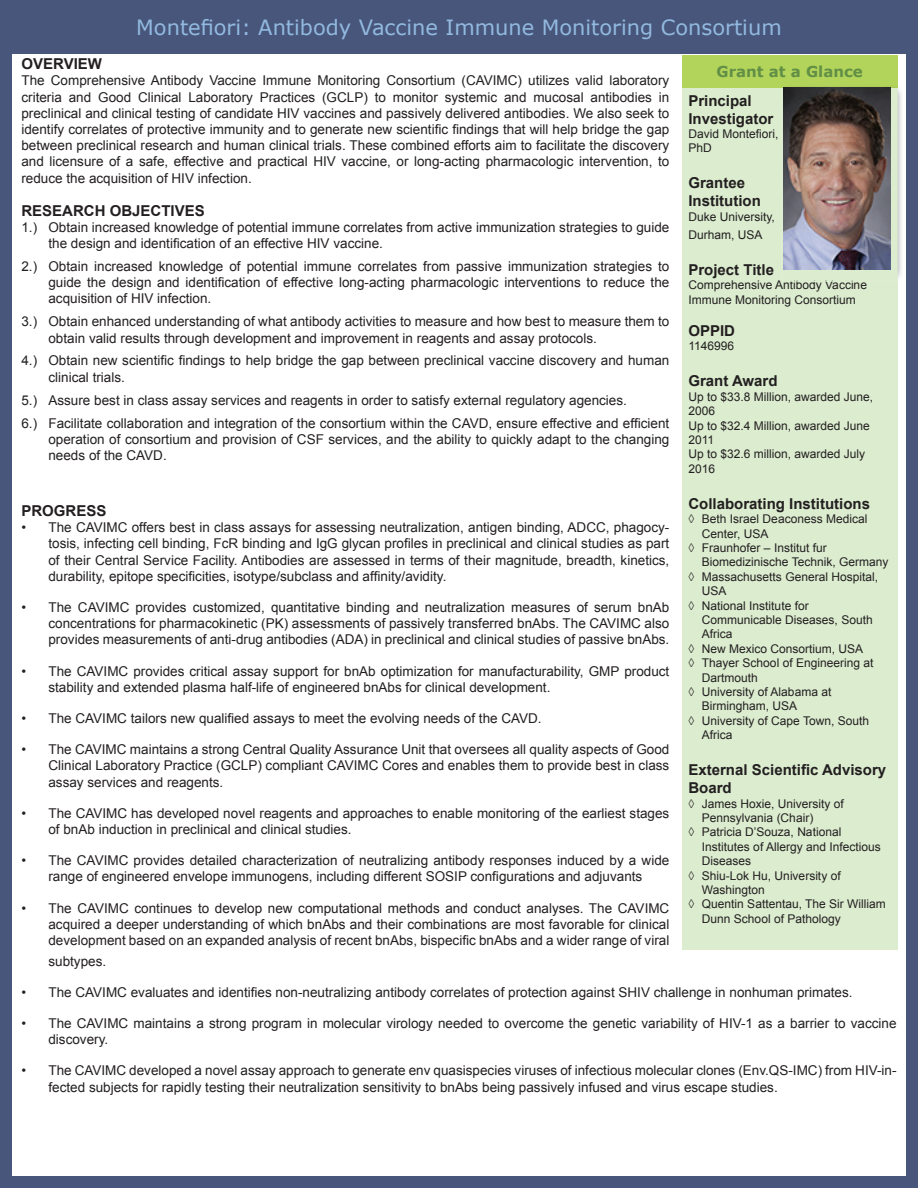
<style>
.page{position:relative;width:918px;height:1188px;background:#fff}
.page>*{position:absolute;margin:0;border:0;box-sizing:border-box;transform-origin:0 0}
.t1{font:21px "Verdana";color:#92b9df}
.t2{font:700 15px/18px "Arial";color:#231f20}
.t3{font:700 15px "Verdana";color:#628f46}
.t4{font:13.5px/16.2px "Arial";color:#231f20}
.t5{font:12px/14.4px "Arial";color:#231f20}
</style>
<div class="page">
<div style="left:0;top:0;width:918px;height:54px;background:#48567b"></div>
<div style="left:0;top:0;width:918px;height:1188px;border:12px solid #48567b"></div>
<div style="left:682px;top:88px;width:216px;height:861px;background:#dbeccf"></div>
<div style="left:682px;top:55px;width:216px;height:32px;background:#b2d45b"></div>
<img style="left:898px;top:89px;width:4px;height:189px">
<img style="left:781px;top:87px;width:117px;height:195px">
<img style="left:781px;top:280px;width:86px;height:2px">
<img style="left:784px;top:87px;width:107px;height:183px">
<h1 class="t1" style="left:136px;top:14px;width:647px">Montefiori: Antibody Vaccine Immune Monitoring Consortium</h1>
<p class="t2" style="left:21px;top:55px;width:82px">OVERVIEW</p>
<p class="t4" style="left:21px;top:73px;width:649px;text-align:justify">The Comprehensive Antibody Vaccine Immune Monitoring Consortium (CAVIMC) utilizes valid laboratory criteria and Good Clinical Laboratory Practices (GCLP) to monitor systemic and mucosal antibodies in preclinical and clinical testing of candidate HIV vaccines and passively delivered antibodies. We also seek to identify correlates of protective immunity and to generate new scientific findings that will help bridge the gap between preclinical research and human clinical trials. These combined efforts aim to facilitate the discovery and licensure of a safe, effective and practical HIV vaccine, or long-acting pharmacologic intervention, to reduce the acquisition of HIV infection.</p>
<p class="t2" style="left:21px;top:202px;width:185px">RESEARCH OBJECTIVES</p>
<p class="t4" style="left:48px;top:219px;width:622px;text-indent:-27px">1.) Obtain increased knowledge of potential immune correlates from active immunization strategies to guide the design and identification of an effective HIV vaccine.</p>
<p class="t4" style="left:48px;top:258px;width:622px;text-align:justify;text-indent:-27px">2.) Obtain increased knowledge of potential immune correlates from passive immunization strategies to guide the design and identification of effective long-acting pharmacologic interventions to reduce the acquisition of HIV infection.</p>
<p class="t4" style="left:48px;top:314px;width:622px;text-indent:-27px">3.) Obtain enhanced understanding of what antibody activities to measure and how best to measure them to obtain valid results through development and improvement in reagents and assay protocols.</p>
<p class="t4" style="left:48px;top:353px;width:622px;text-indent:-27px">4.) Obtain new scientific findings to help bridge the gap between preclinical vaccine discovery and human clinical trials.</p>
<p class="t4" style="left:21px;top:389px;width:649px;line-height:23px">5.) Assure best in class assay services and reagents in order to satisfy external regulatory agencies.<br>6.) Facilitate collaboration and integration of the consortium within the CAVD, ensure effective and efficient</p>
<p class="t4" style="left:48px;top:431px;width:622px">operation of consortium and provision of CSF services, and the ability to quickly adapt to the changing needs of the CAVD.</p>
<p class="t3" style="left:717px;top:62px;width:148px">Grant at a Glance</p>
<p class="t2" style="left:688px;top:92px;width:87px">Principal<br>Investigator</p>
<p class="t5" style="left:688px;top:127px;width:92px">David Montefiori,<br>PhD</p>
<p class="t2" style="left:688px;top:175px;width:74px">Grantee<br>Institution</p>
<p class="t5" style="left:688px;top:208px;width:88px;line-height:18px">Duke University,<br>Durham, USA</p>
<p class="t2" style="left:688px;top:261px;width:87px">Project Title</p>
<p class="t5" style="left:688px;top:278px;width:180px">Comprehensive Antibody Vaccine<br>Immune Monitoring Consortium</p>
<p class="t2" style="left:688px;top:322px;width:48px">OPPID</p>
<p class="t5" style="left:688px;top:339px;width:47px">1146996</p>
<p class="t2" style="left:688px;top:373px;width:91px">Grant Award</p>
<p class="t5" style="left:688px;top:389px;width:186px">Up to $33.8 Million, awarded June,<br>2006<br>Up to $32.4 Million, awarded June<br>2011<br>Up to $32.6 million , awarded July<br>2016</p>
<p class="t2" style="left:688px;top:495px;width:183px">Collaborating Institutions</p>
<p class="t5" style="left:688px;top:512px;width:180px">◊ Beth Israel Deaconess Medical</p>
<p class="t5" style="left:702px;top:526px;width:68px">Center, USA</p>
<p class="t5" style="left:688px;top:541px;width:140px">◊ Fraunhofer – Institut fur</p>
<p class="t5" style="left:702px;top:555px;width:188px">Biomedizinische Technik, Germany</p>
<p class="t5" style="left:688px;top:569px;width:191px">◊ Massachusetts General Hospital,</p>
<p class="t5" style="left:702px;top:584px;width:26px">USA</p>
<p class="t5" style="left:688px;top:598px;width:122px">◊ National Institute for</p>
<p class="t5" style="left:702px;top:613px;width:172px">Communicable Diseases, South</p>
<p class="t5" style="left:702px;top:627px;width:32px">Africa</p>
<p class="t5" style="left:688px;top:641px;width:176px">◊ New Mexico Consortium, USA</p>
<p class="t5" style="left:688px;top:656px;width:186px">◊ Thayer School of Engineering at</p>
<p class="t5" style="left:702px;top:670px;width:58px">Dartmouth</p>
<p class="t5" style="left:688px;top:685px;width:144px">◊ University of Alabama at</p>
<p class="t5" style="left:702px;top:699px;width:97px">Birmingham, USA</p>
<p class="t5" style="left:688px;top:713px;width:182px">◊ University of Cape Town, South</p>
<p class="t5" style="left:702px;top:728px;width:32px">Africa</p>
<p class="t2" style="left:688px;top:761px;width:199px">External Scientific Advisory<br>Board</p>
<p class="t5" style="left:688px;top:796px;width:157px">◊ James Hoxie, University of</p>
<p class="t5" style="left:702px;top:811px;width:113px">Pennsylvania (Chair)</p>
<p class="t5" style="left:688px;top:825px;width:154px">◊ Patricia D’Souza, National</p>
<p class="t5" style="left:702px;top:839px;width:180px">Institutes of Allergy and Infectious</p>
<p class="t5" style="left:702px;top:854px;width:51px">Diseases</p>
<p class="t5" style="left:688px;top:868px;width:154px">◊ Shiu-Lok Hu, University of</p>
<p class="t5" style="left:702px;top:883px;width:64px">Washington</p>
<p class="t5" style="left:688px;top:897px;width:199px">◊ Quentin Sattentau, The Sir William</p>
<p class="t5" style="left:702px;top:911px;width:140px">Dunn School of Pathology</p>
<p class="t2" style="left:21px;top:502px;width:87px">PROGRESS</p>
<p class="t4" style="left:48px;top:519px;width:622px;text-align:justify;text-indent:-27px">• The CAVIMC offers best in class assays for assessing neutralization, antigen binding, ADCC, phagocy&shy;tosis, infecting cell binding, FcR binding and IgG glycan profiles in preclinical and clinical studies as part of their Central Service Facility. Antibodies are assessed in terms of their magnitude, breadth, kinetics, durability, epitope specificities, isotype/subclass and affinity/avidity.</p>
<p class="t4" style="left:48px;top:599px;width:622px;text-align:justify;text-indent:-27px">• The CAVIMC provides customized, quantitative binding and neutralization measures of serum bnAb concentrations for pharmacokinetic (PK) assessments of passively transferred bnAbs. The CAVIMC also provides measurements of anti-drug antibodies (ADA) in preclinical and clinical studies of passive bnAbs.</p>
<p class="t4" style="left:48px;top:663px;width:622px;text-indent:-27px">• The CAVIMC provides critical assay support for bnAb optimization for manufacturability, GMP product stability and extended plasma half-life of engineered bnAbs for clinical development.</p>
<p class="t4" style="left:21px;top:710px;width:522px">• The CAVIMC tailors new qualified assays to meet the evolving needs of the CAVD.</p>
<p class="t4" style="left:48px;top:741px;width:622px;text-align:justify;text-indent:-27px">• The CAVIMC maintains a strong Central Quality Assurance Unit that oversees all quality aspects of Good Clinical Laboratory Practice (GCLP) compliant CAVIMC Cores and enables them to provide best in class assay services and reagents.</p>
<p class="t4" style="left:48px;top:805px;width:622px;text-indent:-27px">• The CAVIMC has developed novel reagents and approaches to enable monitoring of the earliest stages of bnAb induction in preclinical and clinical studies.</p>
<p class="t4" style="left:21px;top:852px;width:649px;text-align:center">• The CAVIMC provides detailed characterization of neutralizing antibody responses induced by a wide range of engineered envelope immunogens, including different SOSIP configurations and adjuvants</p>
<p class="t4" style="left:48px;top:900px;width:622px;text-align:justify;text-indent:-27px">• The CAVIMC continues to develop new computational methods and conduct analyses. The CAVIMC acquired a deeper understanding of which bnAbs and their combinations are most favorable for clinical development based on an expanded analysis of recent bnAbs, bispecific bnAbs and a wider range of viral</p>
<p class="t4" style="left:48px;top:953px;width:59px">subtypes.</p>
<p class="t4" style="left:21px;top:984px;width:833px">• The CAVIMC evaluates and identifies non-neutralizing antibody correlates of protection against SHIV challenge in nonhuman primates.</p>
<p class="t4" style="left:48px;top:1015px;width:850px;text-indent:-27px">• The CAVIMC maintains a strong program in molecular virology needed to overcome the genetic variability of HIV-1 as a barrier to vaccine discovery.</p>
<p class="t4" style="left:48px;top:1063px;width:850px;text-indent:-27px">• The CAVIMC developed a novel assay approach to generate env quasispecies viruses of infectious molecular clones (Env.QS-IMC) from HIV-in&shy;fected subjects for rapidly testing their neutralization sensitivity to bnAbs being passively infused and virus escape studies.</p>
</div>
